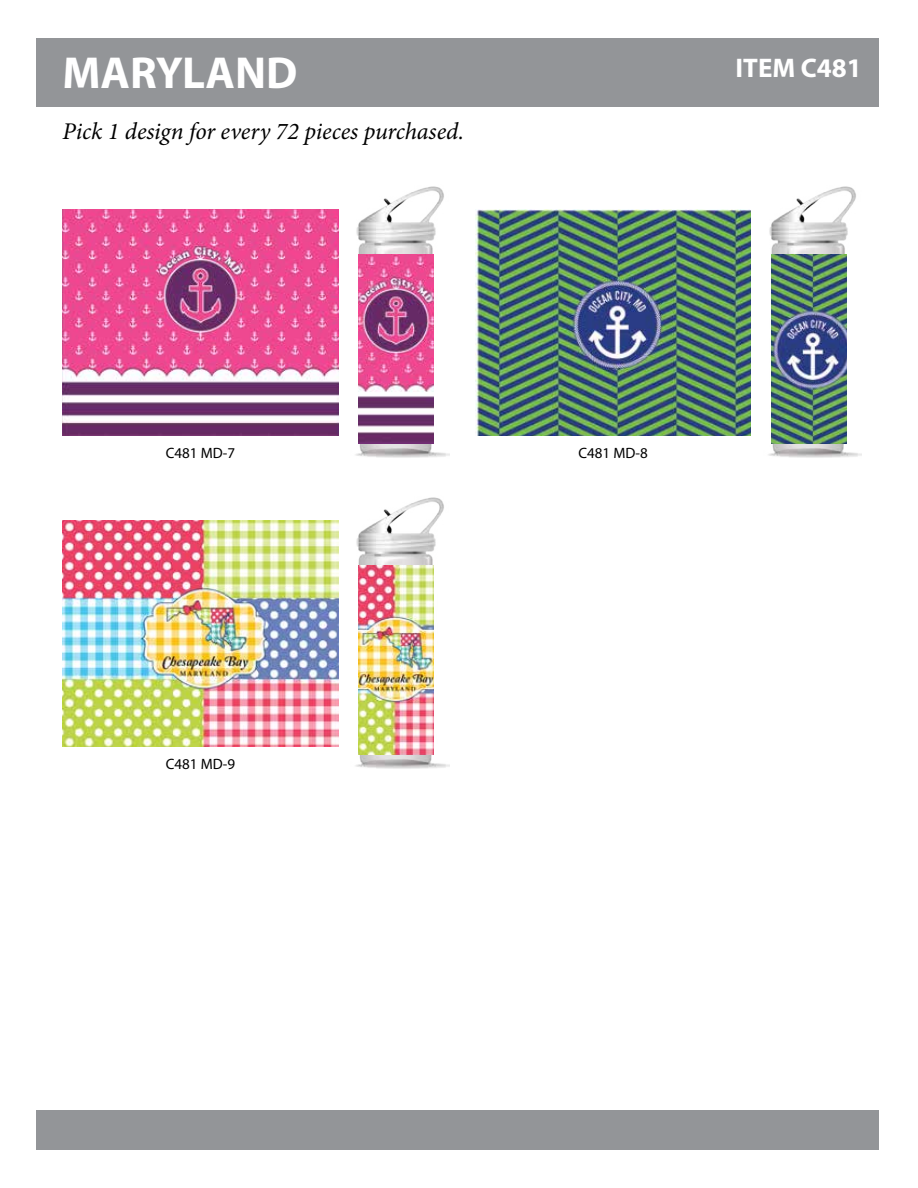
<style>
.page{position:relative;width:918px;height:1188px;background:#fff}
.page>*{position:absolute;margin:0;border:0;box-sizing:border-box;transform-origin:0 0}
.t1{font:700 45px "Myriad Pro";color:#fff}
.t2{font:700 27px "Myriad Pro";color:#fff}
.t3{font:italic 24px "Minion Pro";letter-spacing:-.005em;color:#000}
.t4{font:15px "Myriad Pro";color:#000}
</style>
<div class="page">
<div style="left:36px;top:39px;width:843px;height:68px;background:#939598"></div>
<div style="left:36px;top:1110px;width:843px;height:40px;background:#939598"></div>
<img style="left:475px;top:210px;width:276px;height:226px">
<img style="left:63px;top:210px;width:275px;height:226px">
<img style="left:768px;top:186px;width:94px;height:272px">
<img style="left:355px;top:186px;width:94px;height:272px">
<img style="left:771px;top:255px;width:76px;height:189px">
<img style="left:359px;top:255px;width:75px;height:189px">
<img style="left:63px;top:520px;width:275px;height:226px">
<img style="left:355px;top:497px;width:94px;height:272px">
<img style="left:359px;top:566px;width:75px;height:188px">
<h1 class="t1" style="left:63px;top:43px;width:236px">MARYLAND</h1>
<p class="t2" style="left:736px;top:51px;width:128px">ITEM C481</p>
<p class="t3" style="left:63px;top:115px;width:403px">Pick 1 design for every 72 pieces purchased.</p>
<p class="t4" style="left:166px;top:444px;width:71px">C481 MD-7</p>
<p class="t4" style="left:578px;top:444px;width:71px">C481 MD-8</p>
<p class="t4" style="left:166px;top:755px;width:71px">C481 MD-9</p>
</div>
